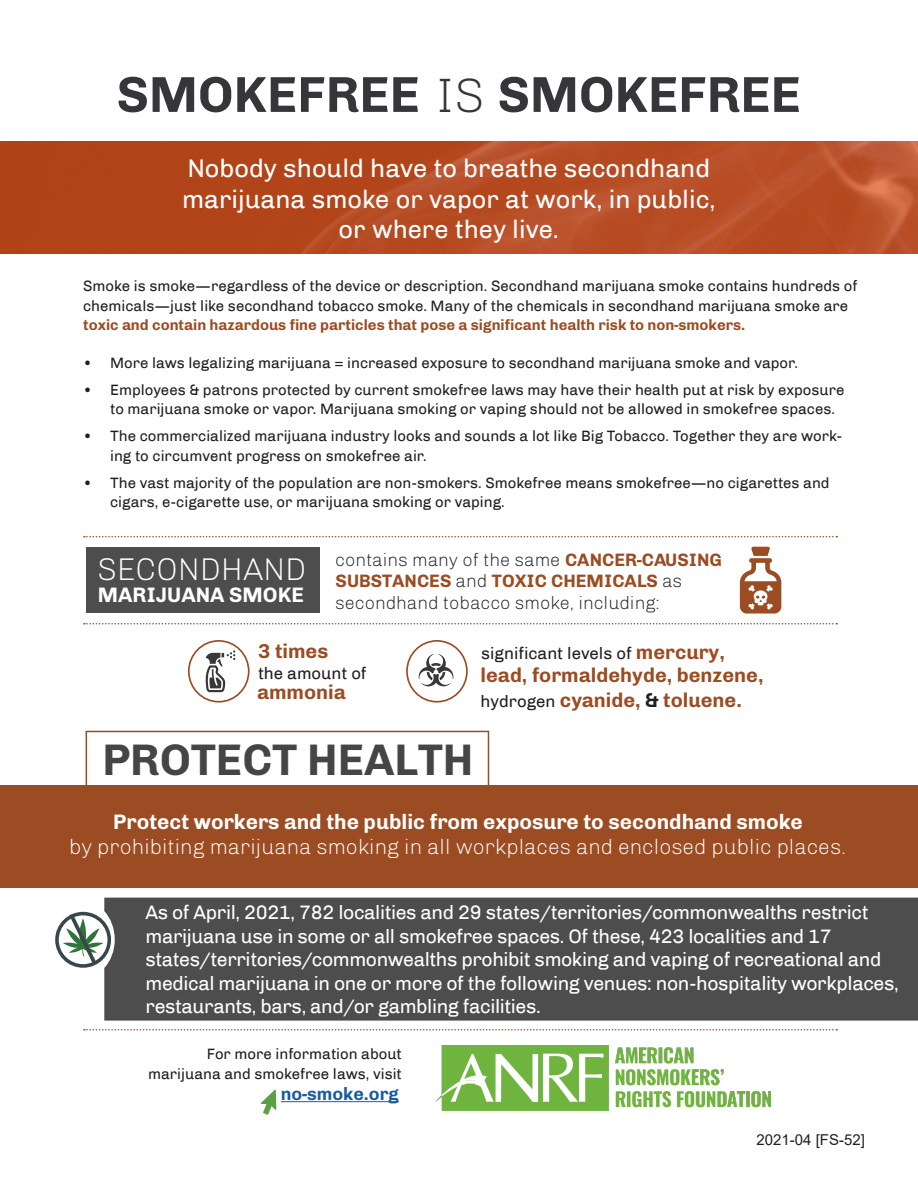
<style>
.page{position:relative;width:918px;height:1188px;background:#fff}
.page>*{position:absolute;margin:0;border:0;box-sizing:border-box;transform-origin:0 0}
.t1{font:700 50.55px "Chivo";color:#363539}
.t2{font:700 44.25px "Chivo";color:#454545}
.t3{font:300 31.5px "Chivo";color:#fff}
.t4{font:25.5px "Chivo";color:#fff}
.t5{font:700 21px "Chivo";color:#fff}
.t6{font:300 21px "Chivo";color:#fff}
.t7{font:700 20.1px "Chivo";color:#9b4c22}
.t8{font:19.5px/23.4px "Chivo";letter-spacing:-.02em;color:#fff}
.t9{font:300 18px "Chivo";color:#231f20}
.t10{font:700 18px "Chivo";color:#9b4c22}
.t11{font:700 18px "Chivo";color:#175d9e}
.t12{font:16.8px "Chivo";color:#231f20}
.t13{font:15px/19.5px "Chivo";color:#231f20}
.t14{font:15px "Arial";color:#231f20}
.s1{font-weight:300;font-size:48.3px}
.s2{font-weight:700;color:#9b4c22}
.s3{font-weight:300;color:#231f20}
.s4{font-weight:700;font-size:20.1px;color:#9b4c22}
.s5{font-weight:400;font-size:16.8px;color:#231f20}
.s6{color:#231f20}
</style>
<div class="page">
<div style="left:0;top:786px;width:918px;height:102px;background:#9b4c22"></div>
<div style="left:86px;top:547px;width:233px;height:66px;background:#4d4d4d"></div>
<div style="left:104px;top:898px;width:814px;height:123px;background:#4d4d4d"></div>
<svg style="left:0;top:141px;width:918px;height:113px;background:#b54a21"></svg>
<svg style="left:55px;top:910px;width:56px;height:58px"></svg>
<svg style="left:740px;top:547px;width:41px;height:67px"></svg>
<div style="left:188px;top:640px;width:62px;height:63px;border:2px solid #9b4c22;border-radius:50%"></div>
<div style="left:406px;top:640px;width:62px;height:63px;border:2px solid #9b4c22;border-radius:50%"></div>
<svg style="left:205px;top:650px;width:30px;height:42px"></svg>
<hr style="left:281px;top:1101px;width:118px;height:1px;background:#175d9e">
<svg style="left:84px;top:623px;width:753px;height:1px"></svg>
<svg style="left:84px;top:536px;width:753px;height:1px"></svg>
<svg style="left:84px;top:1029px;width:753px;height:2px"></svg>
<svg style="left:419px;top:654px;width:34px;height:32px"></svg>
<div style="left:86px;top:731px;width:403px;height:57px;border:2px solid #9b4c22"></div>
<svg style="left:261px;top:1090px;width:15px;height:25px"></svg>
<img style="left:436px;top:1045px;width:334px;height:65px">
<p class="t1" style="left:117px;top:65px;width:686px">SMOKEFREE <span class="s1">IS</span> SMOKEFREE</p>
<p class="t4" style="left:187px;top:154px;width:524px">Nobody should have to breathe secondhand</p>
<p class="t4" style="left:182px;top:184px;width:535px">marijuana smoke or vapor at work, in public,</p>
<p class="t4" style="left:339px;top:215px;width:222px">or where they live.</p>
<p class="t13" style="left:83px;top:276px;width:776px">Smoke is smoke—regardless of the device or description. Secondhand marijuana smoke contains hundreds of chemicals—just like secondhand tobacco smoke. Many of the chemicals in secondhand marijuana smoke are <span class="s2">toxic and contain hazardous fine particles that pose a significant health risk to non-smokers.</span></p>
<p class="t13" style="left:83px;top:353px;width:716px">• More laws legalizing marijuana = increased exposure to secondhand marijuana smoke and vapor.</p>
<p class="t13" style="left:110px;top:380px;width:736px;text-indent:-27px">• Employees &amp; patrons protected by current smokefree laws may have their health put at risk by exposure to marijuana smoke or vapor. Marijuana smoking or vaping should not be allowed in smokefree spaces.</p>
<p class="t13" style="left:110px;top:426px;width:734px;text-indent:-27px">• The commercialized marijuana industry looks and sounds a lot like Big Tobacco. Together they are work&shy;ing to circumvent progress on smokefree air.</p>
<p class="t13" style="left:110px;top:473px;width:721px;text-indent:-27px">• The vast majority of the population are non-smokers. Smokefree means smokefree—no cigarettes and cigars, e-cigarette use, or marijuana smoking or vaping.</p>
<p class="t3" style="left:98px;top:551px;width:211px">SECONDHAND</p>
<p class="t5" style="left:98px;top:583px;width:208px">MARIJUANA SMOKE</p>
<p class="t9" style="left:336px;top:549px;width:388px">contains many of the same <span class="s2">CANCER-CAUSING</span></p>
<p class="t10" style="left:336px;top:570px;width:348px">SUBSTANCES <span class="s3">and</span> TOXIC CHEMICALS <span class="s3">as</span></p>
<p class="t9" style="left:336px;top:592px;width:326px">secondhand tobacco smoke, including:</p>
<p class="t7" style="left:258px;top:640px;width:71px">3 times</p>
<p class="t12" style="left:481px;top:643px;width:245px">significant levels of <span class="s4">mercury,</span></p>
<p class="t12" style="left:258px;top:663px;width:110px">the amount of</p>
<p class="t7" style="left:257px;top:680px;width:90px">ammonia</p>
<p class="t7" style="left:481px;top:664px;width:285px">lead, formaldehyde, benzene,</p>
<p class="t7" style="left:481px;top:688px;width:263px"><span class="s5">hydrogen</span> cyanide, <span class="s6">&amp;</span> toluene.</p>
<p class="t2" style="left:102px;top:734px;width:373px">PROTECT HEALTH</p>
<p class="t5" style="left:113px;top:809px;width:691px">Protect workers and the public from exposure to secondhand smoke</p>
<p class="t6" style="left:70px;top:835px;width:779px">by prohibiting marijuana smoking in all workplaces and enclosed public places.</p>
<p class="t8" style="left:146px;top:901px;width:755px">As of April, 2021, 782 localities and 29 states/territories/commonwealths restrict marijuana use in some or all smokefree spaces. Of these, 423 localities and 17 states/territories/commonwealths prohibit smoking and vaping of recreational and medical marijuana in one or more of the following venues: non-hospitality workplaces, restaurants, bars, and/or gambling facilities.</p>
<p class="t13" style="left:207px;top:1045px;width:196px">For more information about</p>
<p class="t13" style="left:148px;top:1064px;width:255px">marijuana and smokefree laws, visit</p>
<p class="t11" style="left:281px;top:1083px;width:120px">no-smoke.org</p>
<p class="t14" style="left:757px;top:1129px;width:110px">2021-04 [FS-52]</p>
</div>
